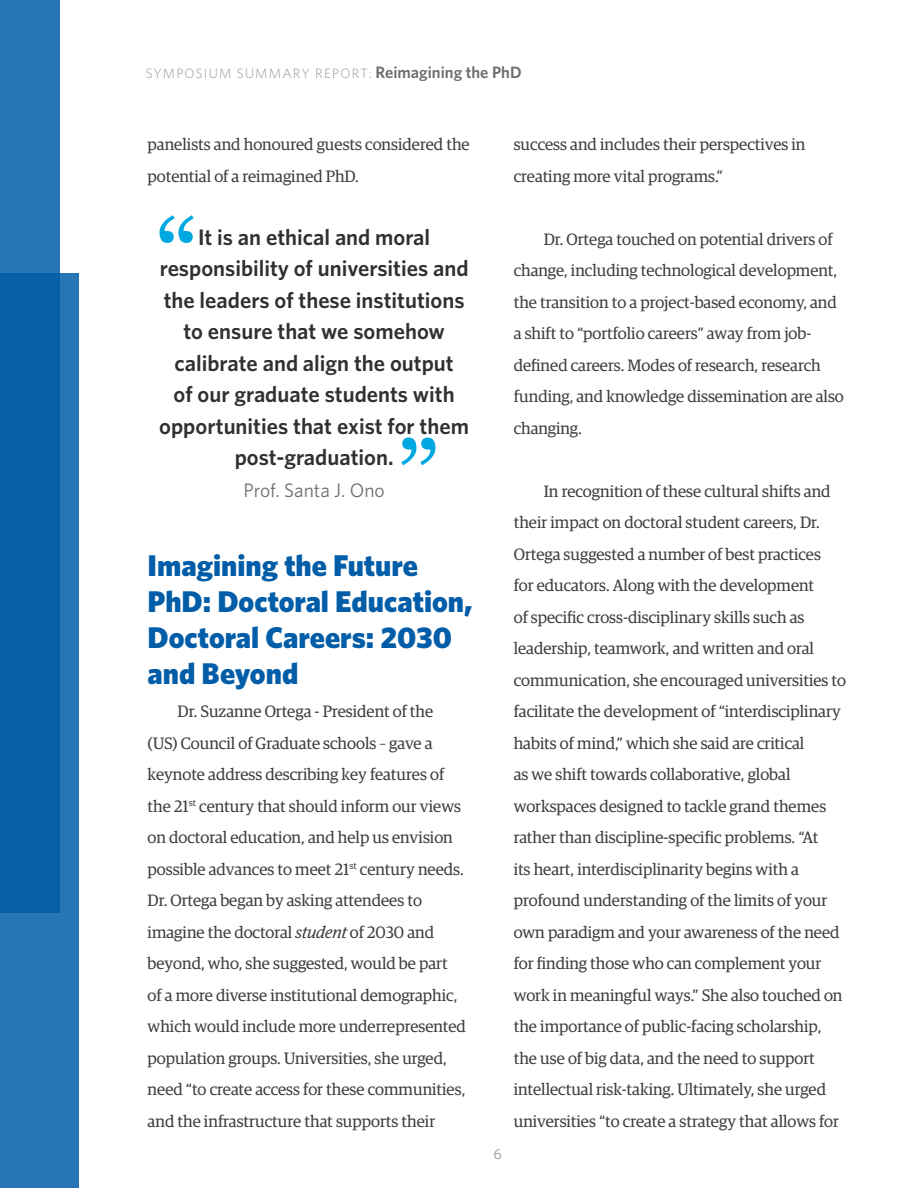
<style>
.page{position:relative;width:918px;height:1188px;background:#fff}
.page>*{position:absolute;margin:0;border:0;box-sizing:border-box;transform-origin:0 0}
.quote{font:105px "Georgia";color:#00a8e1}
.Header_1{font:900 30px/36px "Whitney";color:#015da7}
.Italics_centered{font:600 22.5px/31.5px "Whitney";color:#312f30;text-align:center}
.Italics_centered-2{font:19.5px "Whitney";color:#6c6d70}
.Paragraph_1{font:16.5px/31.5px "Guardian Egyp";color:#3e3e3f}
.Header_1-2{font:15px "Whitney";color:#939598}
.t1{font:300 13.5px "Whitney";letter-spacing:.09em;color:#939598}
.s1{font-weight:600;font-size:16.5px;color:#6c6d70}
.s2{font-style:italic}
</style>
<div class="page">
<div style="left:0;top:0;width:59px;height:913px;background:#2775b4"></div>
<svg style="left:0;top:273px;width:79px;height:915px;background:#1569ad"></svg>
<p class="t1" style="left:146px;top:64px;width:377px">SYMPOSIUM SUMMARY REPORT: <span class="s1">Reimagining the PhD</span></p>
<p class="Paragraph_1" style="left:148px;top:127px;width:324px">panelists and honoured guests considered the potential of a reimagined PhD.</p>
<p class="quote" style="left:155px;top:194px;width:45px">“</p>
<p class="Italics_centered" style="left:159px;top:220px;width:311px">It is an ethical and moral responsibility of universities and the leaders of these institutions to ensure that we somehow calibrate and align the output<br>of our graduate students with opportunities that exist for them post-graduation.</p>
<p class="Italics_centered-2" style="left:244px;top:477px;width:143px">Prof. Santa J. Ono</p>
<p class="quote" style="left:396px;top:416px;width:45px">”</p>
<p class="Header_1" style="left:148px;top:547px;width:326px">Imagining the Future<br>PhD: Doctoral Education,<br>Doctoral Careers: 2030 and Beyond</p>
<p class="Paragraph_1" style="left:148px;top:694px;width:320px;text-indent:30px">Dr. Suzanne Ortega - President of the (US) Council of Graduate schools – gave a keynote address describing key features of the 21<sup>st</sup> century that should inform our views on doctoral education, and help us envision possible advances to meet 21<sup>st</sup> century needs.<br>Dr. Ortega began by asking attendees to imagine the doctoral <span class="s2">student</span> of 2030 and beyond, who, she suggested, would be part<br>of a more diverse institutional demographic, which would include more underrepresented population groups. Universities, she urged, need “to create access for these communities, and the infrastructure that supports their</p>
<p class="Paragraph_1" style="left:514px;top:127px;width:293px">success and includes their perspectives in creating more vital programs.”</p>
<p class="Paragraph_1" style="left:514px;top:222px;width:332px;text-indent:30px">Dr. Ortega touched on potential drivers of change, including technological development, the transition to a project-based economy, and a shift to “portfolio careers” away from job&shy;defined careers. Modes of research, research funding, and knowledge dissemination are also changing.</p>
<p class="Header_1-2" style="left:494px;top:1144px;width:10px">6</p>
<p class="Paragraph_1" style="left:514px;top:474px;width:334px;text-indent:30px">In recognition of these cultural shifts and their impact on doctoral student careers, Dr.<br>Ortega suggested a number of best practices<br>for educators. Along with the development<br>of specific cross-disciplinary skills such as leadership, teamwork, and written and oral communication, she encouraged universities to facilitate the development of “interdisciplinary habits of mind,” which she said are critical<br>as we shift towards collaborative, global workspaces designed to tackle grand themes rather than discipline-specific problems. “At<br>its heart, interdisciplinarity begins with a profound understanding of the limits of your own paradigm and your awareness of the need for finding those who can complement your work in meaningful ways.” She also touched on the importance of public-facing scholarship, the use of big data, and the need to support intellectual risk-taking. Ultimately, she urged universities “to create a strategy that allows for</p>
</div>
